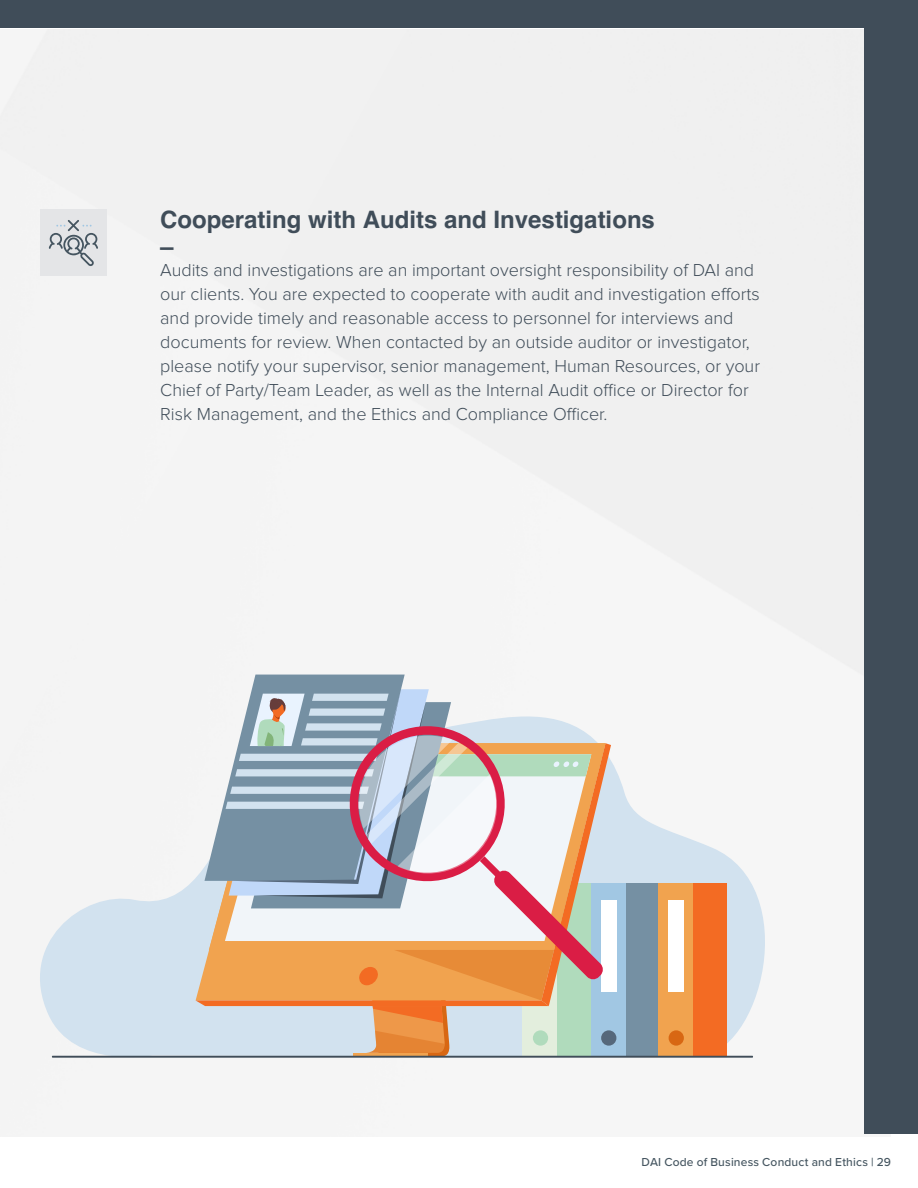
<style>
.page{position:relative;width:918px;height:1188px;background:#fff}
.page>*{position:absolute;margin:0;border:0;box-sizing:border-box;transform-origin:0 0}
.t1{font:700 24px "Helvetica";color:#404d59}
.t2{font:300 18px/24px "Proxima Nova";color:#404d59}
.t3{font:700 13.5px "Arial";color:#404d59}
.t4{font:500 12px "Proxima Nova";letter-spacing:.015em;color:#455560}
</style>
<div class="page">
<div style="left:0;top:0;width:918px;height:28px;background:#404d59"></div>
<div style="left:864px;top:0;width:54px;height:1134px;background:#404d59"></div>
<div style="left:40px;top:210px;width:67px;height:66px;background:#e4e5e7"></div>
<svg style="left:49px;top:220px;width:49px;height:46px"></svg>
<svg style="left:40px;top:675px;width:725px;height:383px;fill:#f4f4f4"></svg>
<div style="left:613px;top:883px;width:46px;height:173px;background:#7590a3"></div>
<div style="left:591px;top:883px;width:34px;height:173px;background:#a1c7e3"></div>
<div style="left:601px;top:1030px;width:15px;height:16px;background:#56687b;border-radius:50%"></div>
<div style="left:601px;top:901px;width:15px;height:91px;background:#fff"></div>
<div style="left:680px;top:883px;width:47px;height:173px;background:#f36b23"></div>
<div style="left:659px;top:883px;width:34px;height:173px;background:#f1a34f"></div>
<div style="left:669px;top:1030px;width:15px;height:16px;background:#d86713;border-radius:50%"></div>
<div style="left:669px;top:901px;width:15px;height:91px;background:#fff"></div>
<svg style="left:196px;top:675px;width:415px;height:381px"></svg>
<hr style="left:52px;top:1056px;width:701px;height:2px;background:#404d59">
<p class="t1" style="left:160px;top:204px;width:496px">Cooperating with Audits and Investigations</p>
<p class="t3" style="left:160px;top:237px;width:15px">▬</p>
<p class="t2" style="left:160px;top:258px;width:601px">Audits and investigations are an important oversight responsibility of DAI and our clients. You are expected to cooperate with audit and investigation efforts and provide timely and reasonable access to personnel for interviews and documents for review. When contacted by an outside auditor or investigator, please notify your supervisor, senior management, Human Resources, or your Chief of Party/Team Leader, as well as the Internal Audit office or Director for Risk Management, and the Ethics and Compliance Officer.</p>
<p class="t4" style="left:642px;top:1153px;width:251px">DAI Code of Business Conduct and Ethics | 29</p>
</div>
